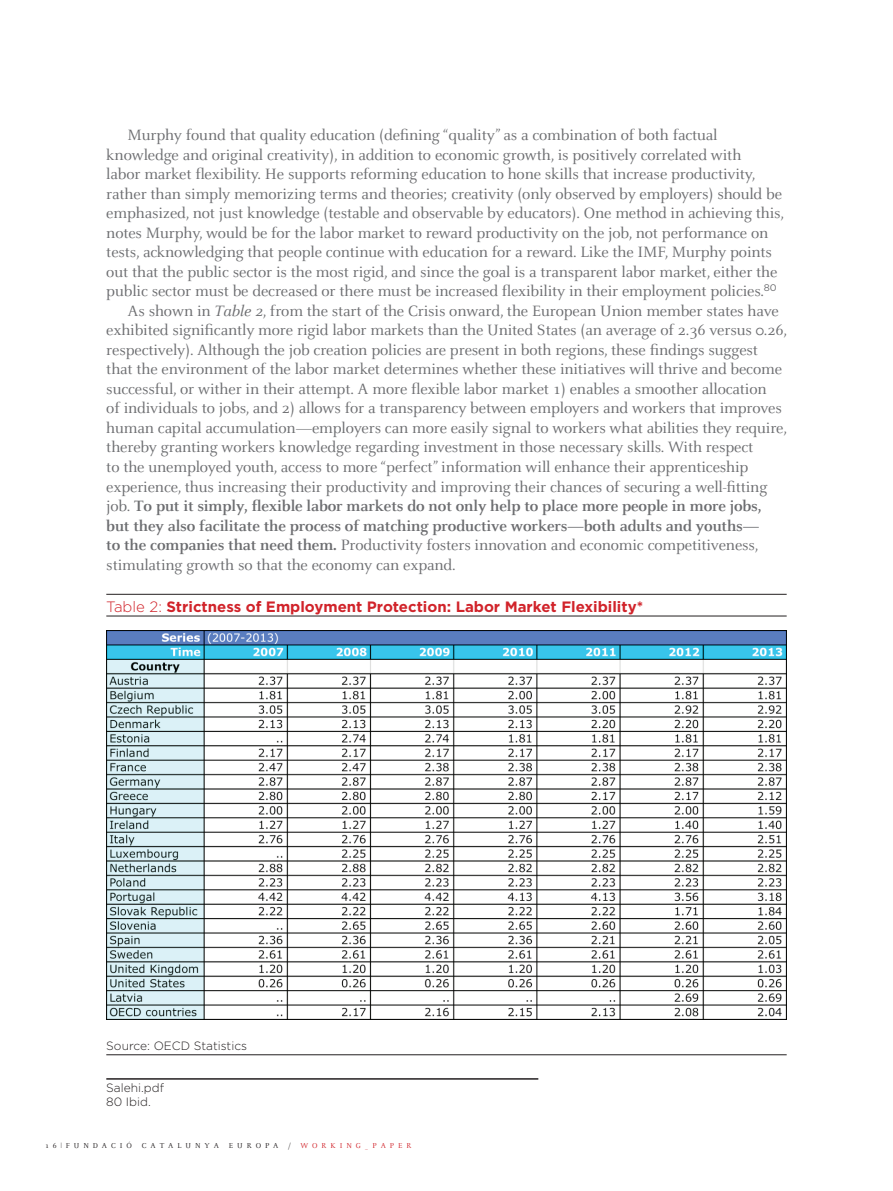
<style>
.page{position:relative;width:893px;height:1191px;background:#fff}
.page>*{position:absolute;margin:0;border:0;box-sizing:border-box;transform-origin:0 0}
.t1{font:16.5px "Celeste";letter-spacing:-.01em;color:#6c6d70}
.t2{font:700 16.5px "Celeste";letter-spacing:-.01em;color:#6c6d70}
.t3{font:700 15px "Gotham";color:#d1232a}
.t4{font:300 12px/13.5px "Gotham";color:#231f20}
.t5{font:7.8px "Celeste";letter-spacing:.68em;color:#231f20}
.t6{font:7.8px "Celeste";letter-spacing:.615em;color:#d1232a}
.s1{font-style:italic}
.s2{font-weight:400}
.s3{font-weight:700}
.s4{font-weight:300}
</style>
<div class="page">
<hr style="left:106px;top:1078px;width:432px;height:1px;background:#231f20">
<img style="left:106px;top:630px;width:681px;height:389px">
<hr style="left:106px;top:594px;width:681px;height:1px;background:#231f20">
<hr style="left:106px;top:616px;width:681px;height:1px;background:#231f20">
<hr style="left:106px;top:1054px;width:681px;height:1px;background:#231f20">
<p class="t1" style="left:128px;top:127px;width:592px">Murphy found that quality education (defining “quality” as a combination of both factual</p>
<p class="t1" style="left:106px;top:146px;width:637px">knowledge and original creativity), in addition to economic growth, is positively correlated with</p>
<p class="t1" style="left:106px;top:166px;width:651px">labor market flexibility. He supports reforming education to hone skills that increase productivity,</p>
<p class="t1" style="left:106px;top:185px;width:677px">rather than simply memorizing terms and theories; creativity (only observed by employers) should be</p>
<p class="t1" style="left:106px;top:205px;width:679px">emphasized, not just knowledge (testable and observable by educators). One method in achieving this,</p>
<p class="t1" style="left:106px;top:224px;width:664px">notes Murphy, would be for the labor market to reward productivity on the job, not performance on</p>
<p class="t1" style="left:106px;top:244px;width:667px">tests, acknowledging that people continue with education for a reward. Like the IMF, Murphy points</p>
<p class="t1" style="left:106px;top:263px;width:673px">out that the public sector is the most rigid, and since the goal is a transparent labor market, either the</p>
<p class="t1" style="left:106px;top:283px;width:672px">public sector must be decreased or there must be increased flexibility in their employment policies.<sup>80</sup></p>
<p class="t1" style="left:128px;top:302px;width:653px">As shown in <span class="s1">Table 2</span>, from the start of the Crisis onward, the European Union member states have</p>
<p class="t1" style="left:106px;top:322px;width:682px">exhibited significantly more rigid labor markets than the United States (an average of 2.36 versus 0.26,</p>
<p class="t1" style="left:106px;top:341px;width:653px">respectively). Although the job creation policies are present in both regions, these findings suggest</p>
<p class="t1" style="left:106px;top:361px;width:677px">that the environment of the labor market determines whether these initiatives will thrive and become</p>
<p class="t1" style="left:106px;top:380px;width:662px">successful, or wither in their attempt. A more flexible labor market 1) enables a smoother allocation</p>
<p class="t1" style="left:106px;top:400px;width:677px">of individuals to jobs, and 2) allows for a transparency between employers and workers that improves</p>
<p class="t1" style="left:106px;top:419px;width:682px">human capital accumulation—employers can more easily signal to workers what abilities they require,</p>
<p class="t1" style="left:106px;top:439px;width:648px">thereby granting workers knowledge regarding investment in those necessary skills. With respect</p>
<p class="t1" style="left:106px;top:458px;width:644px">to the unemployed youth, access to more “perfect” information will enhance their apprenticeship</p>
<p class="t1" style="left:106px;top:478px;width:663px">experience, thus increasing their productivity and improving their chances of securing a well-fitting</p>
<p class="t2" style="left:106px;top:497px;width:657px"><span class="s2">job.</span> To put it simply, flexible labor markets do not only help to place more people in more jobs,</p>
<p class="t2" style="left:106px;top:516px;width:654px">but they also facilitate the process of matching productive workers—both adults and youths—</p>
<p class="t1" style="left:106px;top:536px;width:654px"><span class="s3">to the companies that need them.</span> Productivity fosters innovation and economic competitiveness,</p>
<p class="t1" style="left:106px;top:556px;width:351px">stimulating growth so that the economy can expand.</p>
<p class="t3" style="left:106px;top:597px;width:538px"><span class="s4">Table 2:</span> Strictness of Employment Protection: Labor Market Flexibility*</p>
<p class="t4" style="left:106px;top:1039px;width:142px">Source: OECD Statistics</p>
<p class="t4" style="left:106px;top:1081px;width:59px">Salehi.pdf<br>80 I bid.</p>
<p class="t5" style="left:45px;top:1141px;width:29px">16|fu</p>
<p class="t5" style="left:83px;top:1141px;width:27px">ndac</p>
<p class="t5" style="left:120px;top:1141px;width:14px">i ó</p>
<p class="t5" style="left:142px;top:1141px;width:18px">C ata</p>
<p class="t5" style="left:177px;top:1141px;width:41px">lunya</p>
<p class="t5" style="left:229px;top:1141px;width:8px">eu</p>
<p class="t5" style="left:247px;top:1141px;width:32px">ropa</p>
<p class="t5" style="left:288px;top:1141px;width:4px">/</p>
<p class="t6" style="left:300px;top:1141px;width:10px">wo</p>
<p class="t6" style="left:322px;top:1141px;width:89px">rking_pa per</p>
</div>
